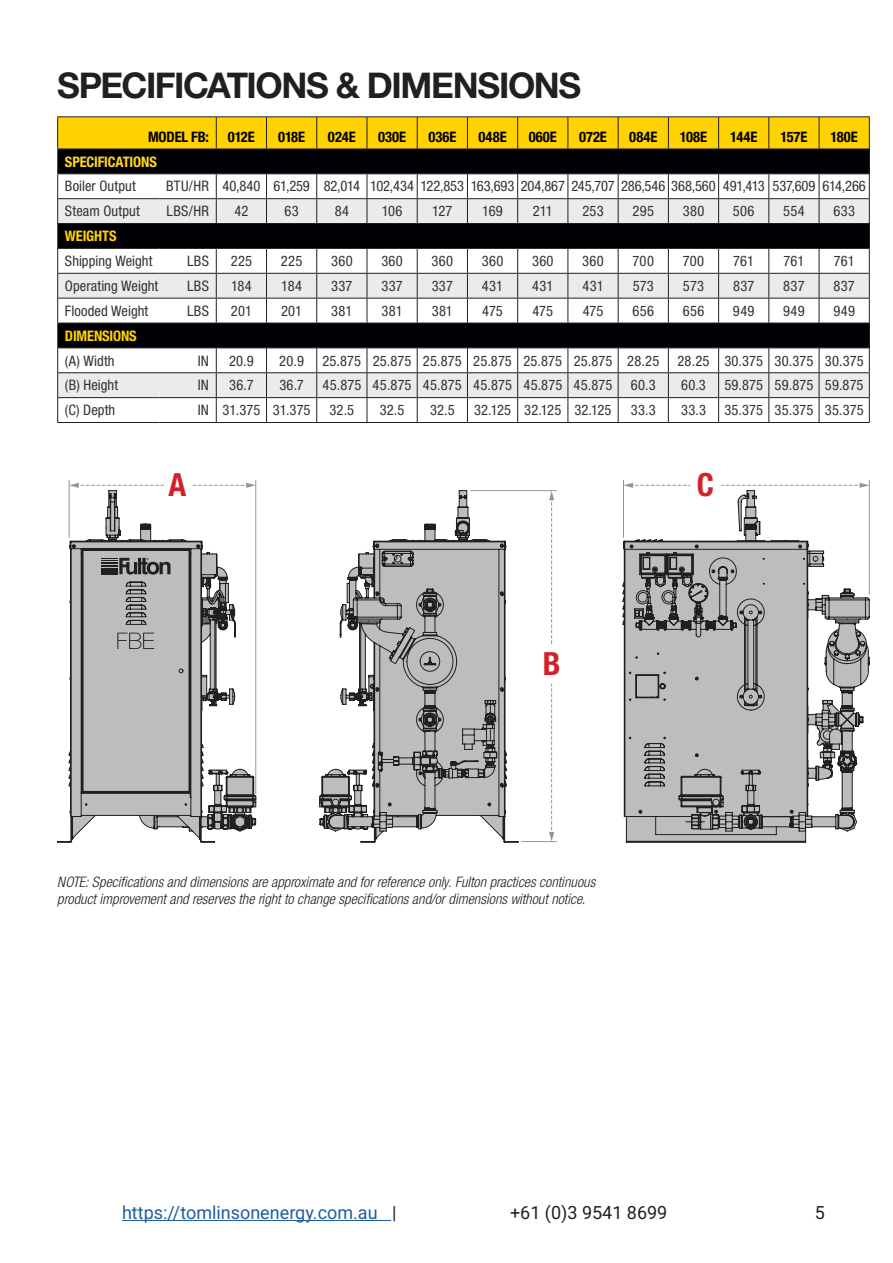
<style>
.page{position:relative;width:893px;height:1263px;background:#fff}
.page>*{position:absolute;margin:0;border:0;box-sizing:border-box;transform-origin:0 0}
.t1{font:700 35.4px "Helvetica Neue LT Std";letter-spacing:-.04em;color:#221f1f}
.t2{font:700 condensed 31.95px "Helvetica Neue LT Std";color:#d12229}
.t3{font:18px "Roboto";color:#1f5d9e}
.t4{font:18px "Roboto";color:#221f1f}
.t5{font:condensed 14.55px "Helvetica Neue LT Std";letter-spacing:.005em;color:#333}
.t6{font:italic 300 condensed 14.55px/17.4px "Helvetica Neue LT Std";color:#221f1f}
.t7{font:700 condensed 14.55px "Helvetica Neue LT Std";letter-spacing:-.005em;color:#000}
.t8{font:700 condensed 14.55px "Helvetica Neue LT Std";letter-spacing:-.01em;color:#ffd200}
.t9{font:700 condensed 14.55px "Helvetica Neue LT Std";letter-spacing:-.01em;color:#ffd520}
.s1{font-weight:400;font-size:28.35px;color:#007db6}
.s2{color:#221f1f}
</style>
<div class="page">
<hr style="left:122px;top:1220px;width:269px;height:1px;background:#1f5d9e">
<svg style="left:70px;top:483px;width:185px;height:5px"></svg>
<hr style="left:69px;top:480px;width:1px;height:58px;background:#939597">
<hr style="left:255px;top:480px;width:1px;height:314px;background:#939597">
<svg style="left:57px;top:490px;width:199px;height:352px"></svg>
<svg style="left:102px;top:558px;width:68px;height:16px"></svg>
<svg style="left:117px;top:633px;width:37px;height:16px"></svg>
<svg style="left:624px;top:483px;width:245px;height:5px"></svg>
<hr style="left:869px;top:480px;width:1px;height:115px;background:#939597">
<hr style="left:623px;top:480px;width:1px;height:58px;background:#939597">
<svg style="left:622px;top:490px;width:248px;height:352px"></svg>
<svg style="left:549px;top:491px;width:5px;height:350px"></svg>
<hr style="left:522px;top:841px;width:35px;height:1px;background:#939597">
<hr style="left:470px;top:490px;width:87px;height:1px;background:#939597">
<svg style="left:319px;top:490px;width:199px;height:352px"></svg>
<hr style="left:216px;top:116px;width:50px;height:1px;background:#221f1f">
<hr style="left:266px;top:116px;width:51px;height:1px;background:#221f1f">
<hr style="left:317px;top:116px;width:50px;height:1px;background:#221f1f">
<hr style="left:367px;top:116px;width:50px;height:1px;background:#221f1f">
<hr style="left:417px;top:116px;width:50px;height:1px;background:#221f1f">
<hr style="left:467px;top:116px;width:51px;height:1px;background:#221f1f">
<hr style="left:518px;top:116px;width:50px;height:1px;background:#221f1f">
<hr style="left:568px;top:116px;width:50px;height:1px;background:#221f1f">
<hr style="left:618px;top:116px;width:50px;height:1px;background:#221f1f">
<hr style="left:668px;top:116px;width:51px;height:1px;background:#221f1f">
<hr style="left:719px;top:116px;width:50px;height:1px;background:#221f1f">
<hr style="left:769px;top:116px;width:50px;height:1px;background:#221f1f">
<hr style="left:819px;top:116px;width:51px;height:1px;background:#221f1f">
<hr style="left:216px;top:422px;width:50px;height:1px;background:#221f1f">
<hr style="left:266px;top:422px;width:51px;height:1px;background:#221f1f">
<hr style="left:317px;top:422px;width:50px;height:1px;background:#221f1f">
<hr style="left:367px;top:422px;width:50px;height:1px;background:#221f1f">
<hr style="left:417px;top:422px;width:50px;height:1px;background:#221f1f">
<hr style="left:467px;top:422px;width:51px;height:1px;background:#221f1f">
<hr style="left:518px;top:422px;width:50px;height:1px;background:#221f1f">
<hr style="left:568px;top:422px;width:50px;height:1px;background:#221f1f">
<hr style="left:618px;top:422px;width:50px;height:1px;background:#221f1f">
<hr style="left:668px;top:422px;width:51px;height:1px;background:#221f1f">
<hr style="left:719px;top:422px;width:50px;height:1px;background:#221f1f">
<hr style="left:769px;top:422px;width:50px;height:1px;background:#221f1f">
<hr style="left:819px;top:422px;width:51px;height:1px;background:#221f1f">
<hr style="left:57px;top:116px;width:102px;height:1px;background:#221f1f">
<hr style="left:159px;top:116px;width:57px;height:1px;background:#221f1f">
<svg style="left:57px;top:117px;width:813px;height:305px"></svg>
<hr style="left:57px;top:422px;width:102px;height:1px;background:#221f1f">
<hr style="left:159px;top:422px;width:57px;height:1px;background:#221f1f">
<h1 class="t1" style="left:57px;top:72px;width:526px">SPECIFICATIONS &amp; DIMENSIONS</h1>
<p class="t7" style="left:148px;top:128px;width:62px">MODEL FB:</p>
<p class="t7" style="left:228px;top:128px;width:28px">012E</p>
<p class="t7" style="left:278px;top:128px;width:28px">018E</p>
<p class="t7" style="left:328px;top:128px;width:29px">024E</p>
<p class="t7" style="left:378px;top:128px;width:30px">030E</p>
<p class="t7" style="left:428px;top:128px;width:30px">036E</p>
<p class="t7" style="left:478px;top:128px;width:30px">048E</p>
<p class="t7" style="left:529px;top:128px;width:30px">060E</p>
<p class="t7" style="left:579px;top:128px;width:29px">072E</p>
<p class="t7" style="left:629px;top:128px;width:30px">084E</p>
<p class="t7" style="left:680px;top:128px;width:29px">108E</p>
<p class="t7" style="left:730px;top:128px;width:29px">144E</p>
<p class="t7" style="left:781px;top:128px;width:28px">157E</p>
<p class="t7" style="left:831px;top:128px;width:29px">180E</p>
<p class="t9" style="left:65px;top:153px;width:93px">SPECIFICATIONS</p>
<p class="t5" style="left:65px;top:181px;width:72px">Boiler Output</p>
<p class="t5" style="left:166px;top:181px;width:701px">BTU/HR 40,840 61,259 82,014 102,434 122,853 163,693 204,867 245,707 286,546 368,560 491,413 537,609 614,266</p>
<p class="t5" style="left:65px;top:206px;width:76px">Steam Output</p>
<p class="t5" style="left:167px;top:206px;width:44px">LBS/HR</p>
<p class="t5" style="left:234px;top:206px;width:15px">42</p>
<p class="t5" style="left:285px;top:206px;width:16px">63</p>
<p class="t5" style="left:335px;top:206px;width:16px">84</p>
<p class="t5" style="left:382px;top:206px;width:22px">106</p>
<p class="t5" style="left:432px;top:206px;width:22px">127</p>
<p class="t5" style="left:482px;top:206px;width:22px">169</p>
<p class="t5" style="left:533px;top:206px;width:22px">211</p>
<p class="t5" style="left:582px;top:206px;width:23px">253</p>
<p class="t5" style="left:633px;top:206px;width:23px">295</p>
<p class="t5" style="left:683px;top:206px;width:23px">380</p>
<p class="t5" style="left:733px;top:206px;width:23px">506</p>
<p class="t5" style="left:783px;top:206px;width:23px">554</p>
<p class="t5" style="left:833px;top:206px;width:23px">633</p>
<p class="t8" style="left:65px;top:228px;width:53px">WEIGHTS</p>
<p class="t5" style="left:65px;top:255px;width:89px">Shipping Weight</p>
<p class="t5" style="left:187px;top:255px;width:24px">LBS</p>
<p class="t5" style="left:231px;top:255px;width:23px">225</p>
<p class="t5" style="left:281px;top:255px;width:23px">225</p>
<p class="t5" style="left:331px;top:255px;width:23px">360</p>
<p class="t5" style="left:381px;top:255px;width:23px">360</p>
<p class="t5" style="left:432px;top:255px;width:23px">360</p>
<p class="t5" style="left:482px;top:255px;width:23px">360</p>
<p class="t5" style="left:532px;top:255px;width:23px">360</p>
<p class="t5" style="left:582px;top:255px;width:23px">360</p>
<p class="t5" style="left:633px;top:255px;width:23px">700</p>
<p class="t5" style="left:683px;top:255px;width:23px">700</p>
<p class="t5" style="left:733px;top:255px;width:22px">761</p>
<p class="t5" style="left:783px;top:255px;width:22px">761</p>
<p class="t5" style="left:834px;top:255px;width:22px">761</p>
<p class="t5" style="left:65px;top:280px;width:95px">Operating Weight</p>
<p class="t5" style="left:187px;top:280px;width:24px">LBS</p>
<p class="t5" style="left:231px;top:280px;width:22px">184</p>
<p class="t5" style="left:281px;top:280px;width:22px">184</p>
<p class="t5" style="left:331px;top:280px;width:23px">337</p>
<p class="t5" style="left:381px;top:280px;width:23px">337</p>
<p class="t5" style="left:432px;top:280px;width:23px">337</p>
<p class="t5" style="left:482px;top:280px;width:23px">431</p>
<p class="t5" style="left:532px;top:280px;width:23px">431</p>
<p class="t5" style="left:582px;top:280px;width:23px">431</p>
<p class="t5" style="left:633px;top:280px;width:23px">573</p>
<p class="t5" style="left:683px;top:280px;width:23px">573</p>
<p class="t5" style="left:733px;top:280px;width:23px">837</p>
<p class="t5" style="left:783px;top:280px;width:23px">837</p>
<p class="t5" style="left:833px;top:280px;width:23px">837</p>
<p class="t5" style="left:65px;top:305px;width:85px">Flooded Weight</p>
<p class="t5" style="left:187px;top:305px;width:24px">LBS</p>
<p class="t5" style="left:231px;top:305px;width:23px">201</p>
<p class="t5" style="left:281px;top:305px;width:23px">201</p>
<p class="t5" style="left:331px;top:305px;width:23px">381</p>
<p class="t5" style="left:381px;top:305px;width:23px">381</p>
<p class="t5" style="left:432px;top:305px;width:23px">381</p>
<p class="t5" style="left:482px;top:305px;width:22px">475</p>
<p class="t5" style="left:532px;top:305px;width:22px">475</p>
<p class="t5" style="left:583px;top:305px;width:22px">475</p>
<p class="t5" style="left:632px;top:305px;width:23px">656</p>
<p class="t5" style="left:683px;top:305px;width:23px">656</p>
<p class="t5" style="left:733px;top:305px;width:23px">949</p>
<p class="t5" style="left:783px;top:305px;width:23px">949</p>
<p class="t5" style="left:833px;top:305px;width:23px">949</p>
<p class="t8" style="left:65px;top:327px;width:73px">DIMENSIONS</p>
<p class="t5" style="left:65px;top:355px;width:51px">(A) Width</p>
<p class="t5" style="left:198px;top:355px;width:13px">IN</p>
<p class="t5" style="left:229px;top:355px;width:26px">20.9</p>
<p class="t5" style="left:279px;top:355px;width:26px">20.9</p>
<p class="t5" style="left:322px;top:355px;width:338px">25.875 25.875 25.875 25.875 25.875 25.875 28.25</p>
<p class="t5" style="left:677px;top:355px;width:188px">28.25 30.375 30.375 30.375</p>
<p class="t5" style="left:65px;top:380px;width:55px">(B) Height</p>
<p class="t5" style="left:198px;top:380px;width:13px">IN</p>
<p class="t5" style="left:229px;top:380px;width:26px">36.7</p>
<p class="t5" style="left:279px;top:380px;width:26px">36.7</p>
<p class="t5" style="left:322px;top:380px;width:292px">45.875 45.875 45.875 45.875 45.875 45.875</p>
<p class="t5" style="left:631px;top:380px;width:26px">60.3</p>
<p class="t5" style="left:681px;top:380px;width:26px">60.3</p>
<p class="t5" style="left:724px;top:380px;width:141px">59.875 59.875 59.875</p>
<p class="t5" style="left:65px;top:405px;width:52px">(C) Depth</p>
<p class="t5" style="left:198px;top:405px;width:114px">IN 31.375 31.375</p>
<p class="t5" style="left:330px;top:405px;width:26px">32.5</p>
<p class="t5" style="left:380px;top:405px;width:26px">32.5</p>
<p class="t5" style="left:430px;top:405px;width:26px">32.5</p>
<p class="t5" style="left:474px;top:405px;width:139px">32.125 32.125 32.125</p>
<p class="t5" style="left:631px;top:405px;width:26px">33.3</p>
<p class="t5" style="left:681px;top:405px;width:26px">33.3</p>
<p class="t5" style="left:724px;top:405px;width:141px">35.375 35.375 35.375</p>
<h2 class="t2" style="left:169px;top:466px;width:19px">A<span class="s1">A</span></h2>
<h2 class="t2" style="left:697px;top:466px;width:19px">C<span class="s1">C</span></h2>
<h2 class="t2" style="left:543px;top:645px;width:19px">B<span class="s1">B</span></h2>
<p class="t6" style="left:57px;top:874px;width:540px">NOTE: Specifications and dimensions are approximate and for reference only. Fulton practices continuous product improvement and reserves the right to change specifications and/or dimensions without notice.</p>
<p class="t3" style="left:122px;top:1205px;width:276px">https://tomlinsonenergy.com.au <span class="s2">|</span></p>
<p class="t4" style="left:510px;top:1205px;width:159px">+61 (0)3 9541 8699</p>
<p class="t4" style="left:815px;top:1205px;width:12px">5</p>
</div>
